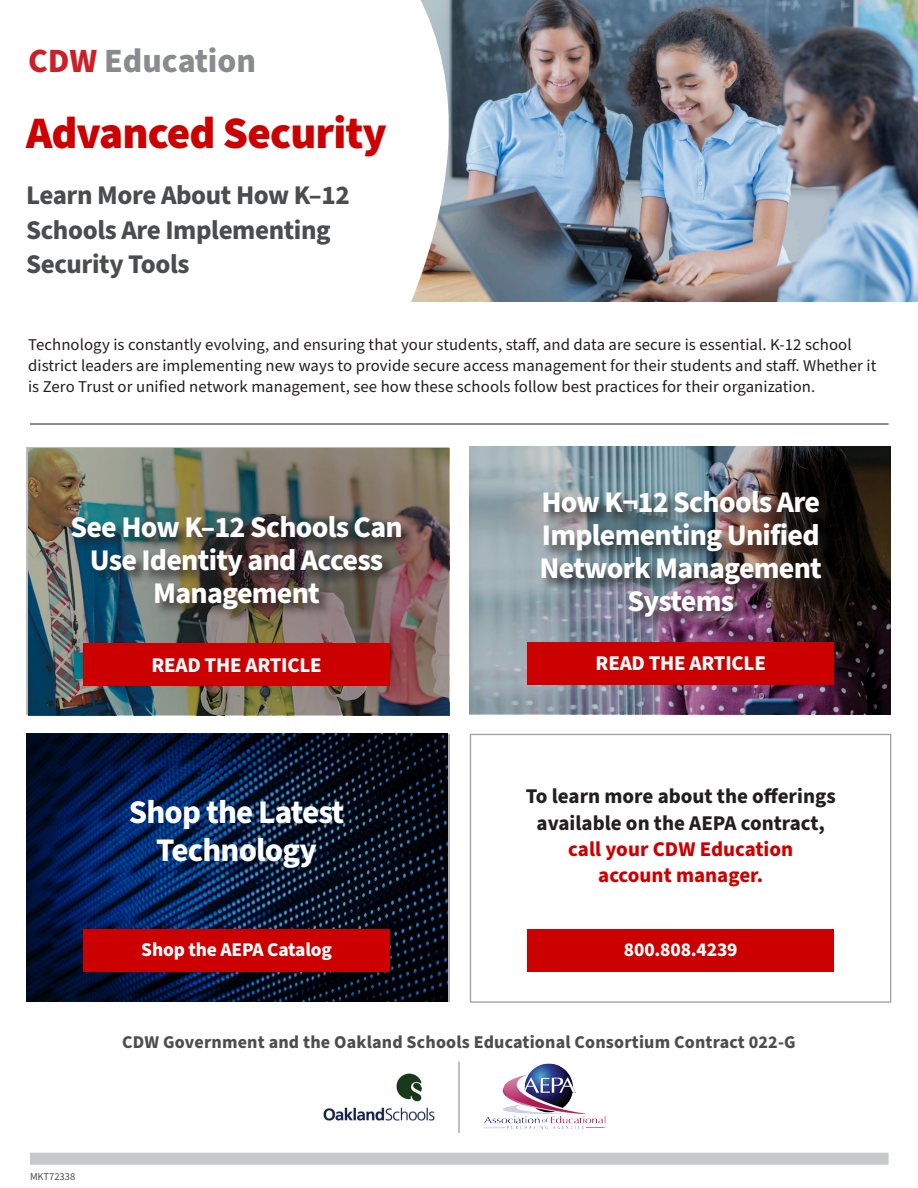
<style>
.page{position:relative;width:918px;height:1188px;background:#fff}
.page>*{position:absolute;margin:0;border:0;box-sizing:border-box;transform-origin:0 0}
.t1{font:900 45px "Source Sans Pro";letter-spacing:-.02em;color:#c00}
.t2{font:800 33.9px "Source Sans 3";color:#898b8e}
.t3{font:700 33px/37.5px "Source Sans Pro";letter-spacing:-.025em;color:#fff;text-align:center}
.t4{font:700 30px/33px "Source Sans Pro";letter-spacing:-.025em;color:#fff;text-align:center}
.t5{font:700 27px/34.5px "Source Sans Pro";letter-spacing:-.015em;color:#4b4c4d}
.t6{font:700 21px/26.5px "Source Sans Pro";color:#231f20;text-align:center}
.t7{font:700 21px/25.2px "Source Sans Pro";color:#c00;text-align:center}
.t8{font:700 21px "Source Sans Pro";letter-spacing:-.01em;color:#fff}
.t9{font:700 19.5px "Source Sans Pro";letter-spacing:-.01em;color:#fff}
.t10{font:700 18px "Source Sans Pro";letter-spacing:.01em;color:#4d4d4f}
.t11{font:16.5px/21px "Source Sans Pro";letter-spacing:.005em;color:#231f20}
.t12{font:10.5px "Source Sans Pro";color:#4d4d4f}
.s1{color:#cd2026}
</style>
<div class="page">
<img style="left:463px;top:0;width:455px;height:302px">
<hr style="left:30px;top:424px;width:859px;height:1px;background:#231f20">
<div style="left:30px;top:1153px;width:859px;height:12px;background:#c7c8ca"></div>
<svg style="left:26px;top:734px;width:423px;height:267px;background:#041838"></svg>
<hr style="left:459px;top:1061px;width:1px;height:72px;background:#808285">
<div style="left:470px;top:734px;width:421px;height:269px;border:1px solid #a4a5a9"></div>
<div style="left:527px;top:930px;width:307px;height:42px;background:#c00"></div>
<img style="left:484px;top:1063px;width:122px;height:66px">
<div style="left:83px;top:929px;width:307px;height:42px;background:#c00"></div>
<img style="left:27px;top:447px;width:422px;height:268px">
<img style="left:470px;top:447px;width:421px;height:267px">
<div style="left:72px;top:516px;width:344px;height:108px;background:#231f20;opacity:.75"></div>
<div style="left:83px;top:643px;width:307px;height:43px;background:#c00"></div>
<div style="left:541px;top:490px;width:294px;height:141px;background:#231f20;opacity:.75"></div>
<div style="left:527px;top:642px;width:307px;height:42px;background:#c00"></div>
<svg style="left:411px;top:0;width:52px;height:302px"></svg>
<img style="left:323px;top:1073px;width:112px;height:48px">
<h2 class="t2" style="left:28px;top:40px;width:230px"><span class="s1">CDW</span> Education</h2>
<h1 class="t1" style="left:26px;top:102px;width:362px">Advanced Security</h1>
<h3 class="t5" style="left:26px;top:179px;width:325px">Learn More About How K–12<br>Schools Are Implementing<br>Security Tools</h3>
<p class="t11" style="left:28px;top:335px;width:850px">Technology is constantly evolving, and ensuring that your students, staff, and data are secure is essential. K-12 school district leaders are implementing new ways to provide secure access management for their students and staff. Whether it is Zero Trust or unified network management, see how these schools follow best practices for their organization.</p>
<h3 class="t4" style="left:70px;top:512px;width:334px">See How K–12 Schools Can<br>Use Identity and Access<br>Management</h3>
<p class="t8" style="left:151px;top:650px;width:172px">READ THE ARTICLE</p>
<h3 class="t3" style="left:129px;top:794px;width:217px">Shop the Latest<br>Technology</h3>
<p class="t9" style="left:141px;top:936px;width:192px">Shop the AEPA Catalog</p>
<h3 class="t4" style="left:540px;top:487px;width:284px">How K¬12 Schools Are<br>Implementing Unified<br>Network Management<br>Systems</h3>
<p class="t8" style="left:596px;top:649px;width:172px">READ THE ARTICLE</p>
<p class="t6" style="left:526px;top:784px;width:311px">To learn more about the offerings available on the AEPA contract,</p>
<p class="t7" style="left:568px;top:837px;width:227px">call your CDW Education account manager.</p>
<p class="t9" style="left:624px;top:937px;width:115px">800.808.4239</p>
<p class="t10" style="left:122px;top:1030px;width:675px">CDW Government and the Oakland Schools Educational Consortium Contract 022-G</p>
<p class="t12" style="left:30px;top:1169px;width:47px">MKT72338</p>
</div>
